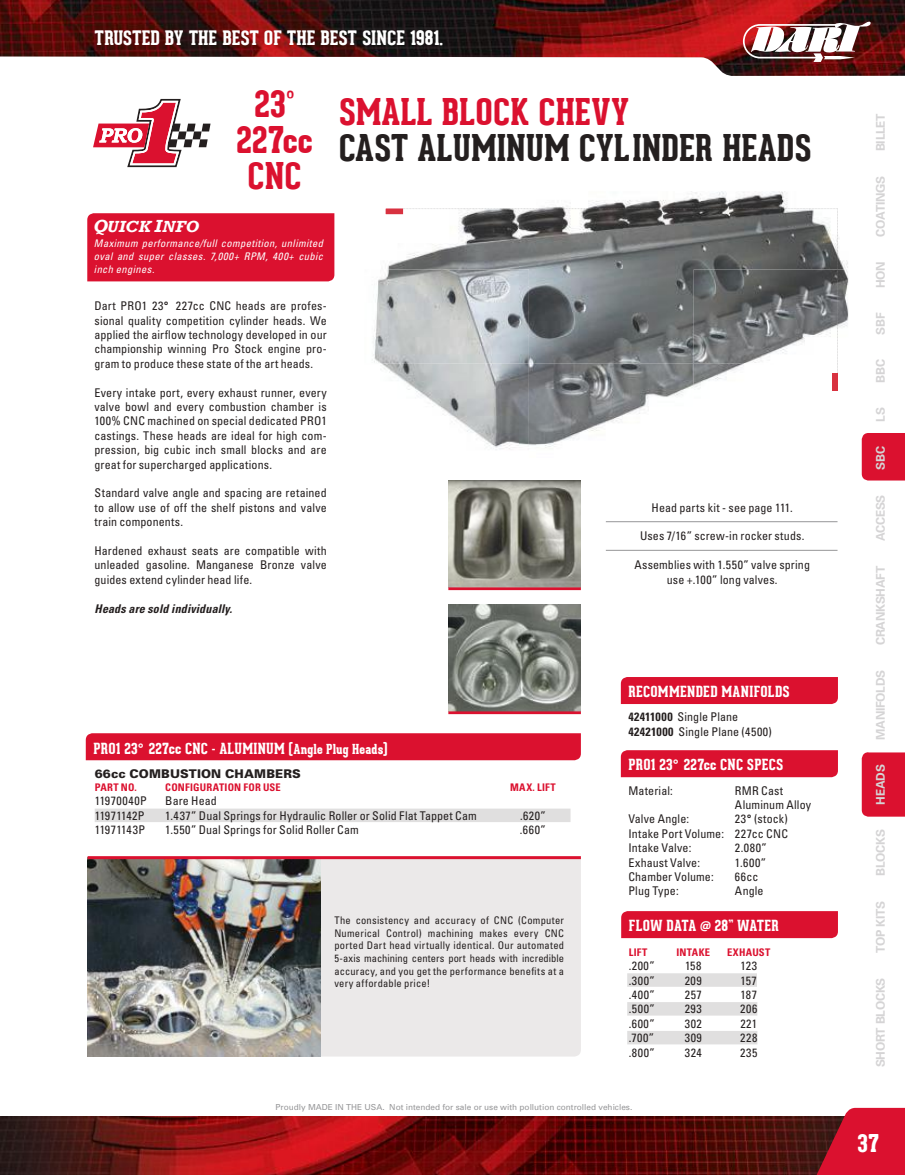
<style>
.page{position:relative;width:905px;height:1175px;background:#fff}
.page>*{position:absolute;margin:0;border:0;box-sizing:border-box;transform-origin:0 0}
.t1{font:800 36px/36px "Geared Slab";color:#db112f;text-align:center}
.t2{font:800 36px "Geared Slab";color:#241f1f}
.t3{font:800 24px "Geared Slab";color:#fff}
.t4{font:800 19.5px "Geared Slab";color:#fff}
.t5{font:italic 700 16.5px "Rockwell";letter-spacing:.02em;color:#fff}
.t6{font:800 15px "Geared Slab";letter-spacing:.015em;color:#fff}
.t7{font:condensed 12px/14.4px "Univers";letter-spacing:.01em;color:#241f1f;text-align:justify}
.t8{font:700 12px "Univers";letter-spacing:-.02em;color:#d5d4d5}
.t9{font:italic 700 condensed 12px "Univers";letter-spacing:.01em;color:#241f1f}
.t10{font:900 12px "Univers";letter-spacing:.01em;color:#241f1f}
.t11{font:condensed 12px "Univers";letter-spacing:.04em;color:#241f1f}
.t12{font:condensed 10.5px/12.6px "Univers";letter-spacing:.02em;color:#241f1f;text-align:justify}
.t13{font:italic condensed 10.5px/12.6px "Univers";letter-spacing:.035em;color:#fff;text-align:justify}
.t14{font:700 condensed 10.5px "Univers";letter-spacing:.025em;color:#db112f}
.t15{font:8.25px "Univers";color:#969698}
.s1{font-size:18px}
.s2{font-weight:900;font-stretch:normal}
.s3{font-weight:700}
.s4{font-family:"Univers";font-weight:900}
.s5{font-size:13.5px}
</style>
<div class="page">
<img style="left:448px;top:480px;width:133px;height:107px">
<img style="left:448px;top:605px;width:133px;height:106px">
<div style="left:86px;top:733px;width:495px;height:27px;background:#db112f"></div>
<div style="left:621px;top:911px;width:217px;height:27px;background:#db112f"></div>
<div style="left:621px;top:750px;width:217px;height:27px;background:#db112f"></div>
<div style="left:95px;top:808px;width:475px;height:14px;background:#e0dfdf"></div>
<div style="left:87px;top:213px;width:247px;height:68px;background:#db112f"></div>
<div style="left:627px;top:973px;width:130px;height:13px;background:#e0dfdf"></div>
<div style="left:627px;top:1002px;width:130px;height:13px;background:#e0dfdf"></div>
<div style="left:627px;top:1030px;width:130px;height:14px;background:#e0dfdf"></div>
<svg style="left:93px;top:99px;width:117px;height:68px"></svg>
<div style="left:320px;top:859px;width:261px;height:197px;background:#ebe9e9"></div>
<img style="left:88px;top:859px;width:232px;height:197px">
<hr style="left:88px;top:856px;width:493px;height:3px;background:#db112f">
<div style="left:621px;top:677px;width:217px;height:27px;background:#db112f"></div>
<hr style="left:606px;top:521px;width:231px;height:1px;background:#969698">
<hr style="left:606px;top:550px;width:231px;height:1px;background:#969698">
<hr style="left:448px;top:711px;width:133px;height:3px;background:#db112f">
<hr style="left:448px;top:587px;width:133px;height:3px;background:#db112f">
<img style="left:373px;top:191px;width:475px;height:259px">
<img style="left:529px;top:269px;width:320px;height:181px">
<svg style="left:403px;top:209px;width:435px;height:164px;background:#878a8b"></svg>
<img style="left:832px;top:373px;width:5px;height:18px">
<img style="left:386px;top:209px;width:17px;height:5px">
<svg style="left:861px;top:433px;width:43px;height:384px"></svg>
<img style="left:0;top:0;width:904px;height:76px">
<img style="left:743px;top:22px;width:127px;height:40px">
<img style="left:0;top:1116px;width:803px;height:58px">
<svg style="left:803px;top:1107px;width:101px;height:67px;background:#b82236"></svg>
<h3 class="t4" style="left:94px;top:27px;width:350px">TRUSTED BY THE BEST OF THE BEST SINCE 1981.</h3>
<h1 class="t1" style="left:236px;top:87px;width:78px">23°<br>227cc<br>CNC</h1>
<h3 class="t5" style="left:93px;top:216px;width:107px"><span class="s1">Q</span>UICK <span class="s1">I</span>NFO</h3>
<p class="t13" style="left:94px;top:237px;width:231px">Maximum performance/full competition, unlimited oval and super classes. 7,000+ RPM, 400+ cubic inch engines.</p>
<p class="t7" style="left:95px;top:298px;width:234px">Dart PRO1 23<span class="s2">°</span> 227cc CNC heads are profes&shy;sional quality competition cylinder heads. We applied the airflow technology developed in our championship winning Pro Stock engine pro&shy;gram to produce these state of the art heads.</p>
<p class="t7" style="left:95px;top:385px;width:234px">Every intake port, every exhaust runner, every valve bowl and every combustion chamber is 100% CNC machined on special dedicated PRO1 castings. These heads are ideal for high com&shy;pression, big cubic inch small blocks and are great for supercharged applications.</p>
<p class="t7" style="left:95px;top:485px;width:234px">Standard valve angle and spacing are retained to allow use of off the shelf pistons and valve train components.</p>
<p class="t7" style="left:95px;top:543px;width:234px">Hardened exhaust seats are compatible with unleaded gasoline. Manganese Bronze valve guides extend cylinder head life.</p>
<p class="t9" style="left:95px;top:601px;width:139px">Heads are sold individually.</p>
<h1 class="t1" style="left:339px;top:94px;width:292px">SMALL BLOCK CHEVY</h1>
<h1 class="t2" style="left:339px;top:127px;width:474px">CAST ALUMINUM CYLINDER HEADS</h1>
<p class="t7" style="left:651px;top:500px;width:143px">Head parts kit - see page 111.</p>
<p class="t7" style="left:640px;top:528px;width:166px">Uses 7/16” screw-in rocker studs.</p>
<p class="t7" style="left:634px;top:557px;width:177px;text-align:center">Assemblies with 1.550” valve spring use +.100” long valves.</p>
<p class="t6" style="left:628px;top:682px;width:163px">RECOMMENDED MANIFOLDS</p>
<p class="t7" style="left:628px;top:709px;width:145px"><span class="s3">42411000</span> Single Plane<br><span class="s3">42421000</span> Single Plane (4500)</p>
<p class="t6" style="left:93px;top:740px;width:295px">PRO1 23<span class="s4">°</span> 227cc CNC - ALUMINUM <span class="s5">(Angle Plug Heads)</span></p>
<p class="t10" style="left:95px;top:766px;width:208px">66cc COMBUSTION CHAMBERS</p>
<p class="t14" style="left:95px;top:781px;width:44px">PART NO.</p>
<p class="t14" style="left:165px;top:781px;width:117px">CONFIGURATION FOR USE</p>
<p class="t14" style="left:510px;top:781px;width:47px">MAX. LIFT</p>
<p class="t11" style="left:95px;top:793px;width:54px">11970040P</p>
<p class="t7" style="left:165px;top:793px;width:53px">Bare Head</p>
<p class="t7" style="left:95px;top:808px;width:51px">11971142P</p>
<p class="t7" style="left:165px;top:808px;width:313px">1.437” Dual Springs for Hydraulic Roller or Solid Flat Tappet Cam</p>
<p class="t7" style="left:520px;top:808px;width:27px">.620”</p>
<p class="t7" style="left:95px;top:822px;width:52px">11971143P</p>
<p class="t7" style="left:165px;top:822px;width:195px">1.550” Dual Springs for Solid Roller Cam</p>
<p class="t7" style="left:520px;top:822px;width:28px">.660”</p>
<p class="t12" style="left:334px;top:913px;width:231px">The consistency and accuracy of CNC (Computer Numerical Control) machining makes every CNC ported Dart head virtually identical. Our automated 5-axis machining centers port heads with incredible accuracy, and you get the performance benefits at a very affordable price!</p>
<p class="t6" style="left:628px;top:756px;width:156px">PRO1 23<span class="s4">°</span> 227cc CNC SPECS</p>
<p class="t7" style="left:628px;top:782px;width:46px">Material:</p>
<p class="t7" style="left:735px;top:782px;width:78px">RMR Cast<br>Aluminum Alloy</p>
<p class="t7" style="left:628px;top:811px;width:62px">Valve Angle:</p>
<p class="t7" style="left:628px;top:811px;width:161px;text-indent:106px">23<span class="s2">°</span> (stock)<br>Intake Port Volume: 227cc CNC Intake Valve:</p>
<p class="t7" style="left:735px;top:840px;width:33px">2.080”</p>
<p class="t7" style="left:628px;top:854px;width:73px">Exhaust Valve:</p>
<p class="t7" style="left:735px;top:854px;width:33px">1.600”</p>
<p class="t7" style="left:628px;top:869px;width:87px">Chamber Volume:</p>
<p class="t7" style="left:735px;top:869px;width:25px">66cc</p>
<p class="t7" style="left:628px;top:883px;width:52px">Plug Type:</p>
<p class="t7" style="left:735px;top:883px;width:30px">Angle</p>
<p class="t6" style="left:628px;top:916px;width:152px">FLOW DATA @ 28” WATER</p>
<p class="t14" style="left:628px;top:945px;width:20px">LIFT</p>
<p class="t14" style="left:676px;top:945px;width:35px">INTAKE</p>
<p class="t14" style="left:727px;top:945px;width:45px">EXHAUST</p>
<p class="t7" style="left:628px;top:958px;width:28px">.200”</p>
<p class="t7" style="left:685px;top:958px;width:18px">158</p>
<p class="t7" style="left:740px;top:958px;width:18px">123</p>
<p class="t7" style="left:628px;top:972px;width:28px">.300”</p>
<p class="t7" style="left:684px;top:972px;width:19px">209</p>
<p class="t7" style="left:740px;top:972px;width:18px">157</p>
<p class="t7" style="left:628px;top:987px;width:28px">.400”</p>
<p class="t7" style="left:684px;top:987px;width:19px">257</p>
<p class="t7" style="left:740px;top:987px;width:18px">187</p>
<p class="t7" style="left:628px;top:1001px;width:28px">.500”</p>
<p class="t7" style="left:684px;top:1001px;width:19px">293</p>
<p class="t7" style="left:740px;top:1001px;width:19px">206</p>
<p class="t7" style="left:628px;top:1016px;width:28px">.600”</p>
<p class="t7" style="left:684px;top:1016px;width:19px">302</p>
<p class="t7" style="left:740px;top:1016px;width:18px">221</p>
<p class="t7" style="left:628px;top:1030px;width:27px">.700”</p>
<p class="t7" style="left:684px;top:1030px;width:19px">309</p>
<p class="t7" style="left:740px;top:1030px;width:19px">228</p>
<p class="t7" style="left:628px;top:1044px;width:28px">.800”</p>
<p class="t7" style="left:685px;top:1044px;width:18px">324</p>
<p class="t7" style="left:740px;top:1044px;width:19px">235</p>
<p class="t15" style="left:275px;top:1101px;width:358px">Proudly MADE IN THE USA. Not intended for sale or use with pollution controlled vehicles.</p>
<p class="t8" style="left:872px;top:151px;width:40px;rotate:-90deg">BILLET</p>
<p class="t8" style="left:872px;top:237px;width:62px;rotate:-90deg">COATINGS</p>
<p class="t8" style="left:872px;top:288px;width:28px;rotate:-90deg">HON</p>
<p class="t8" style="left:872px;top:335px;width:24px;rotate:-90deg">SBF</p>
<p class="t8" style="left:872px;top:383px;width:25px;rotate:-90deg">BBC</p>
<p class="t8" style="left:872px;top:422px;width:16px;rotate:-90deg">LS</p>
<p class="t8" style="left:872px;top:470px;width:25px;rotate:-90deg">SBC</p>
<p class="t8" style="left:872px;top:541px;width:48px;rotate:-90deg">ACCESS</p>
<p class="t8" style="left:872px;top:645px;width:81px;rotate:-90deg">CRANKSHAFT</p>
<p class="t8" style="left:872px;top:739px;width:72px;rotate:-90deg">MANIFOLDS</p>
<p class="t8" style="left:872px;top:804px;width:42px;rotate:-90deg">HEADS</p>
<p class="t8" style="left:872px;top:876px;width:48px;rotate:-90deg">BLOCKS</p>
<p class="t8" style="left:872px;top:953px;width:54px;rotate:-90deg">TOP KITS</p>
<p class="t8" style="left:872px;top:1067px;width:91px;rotate:-90deg">SHORT BLOCKS</p>
<h2 class="t3" style="left:857px;top:1129px;width:23px">37</h2>
</div>
